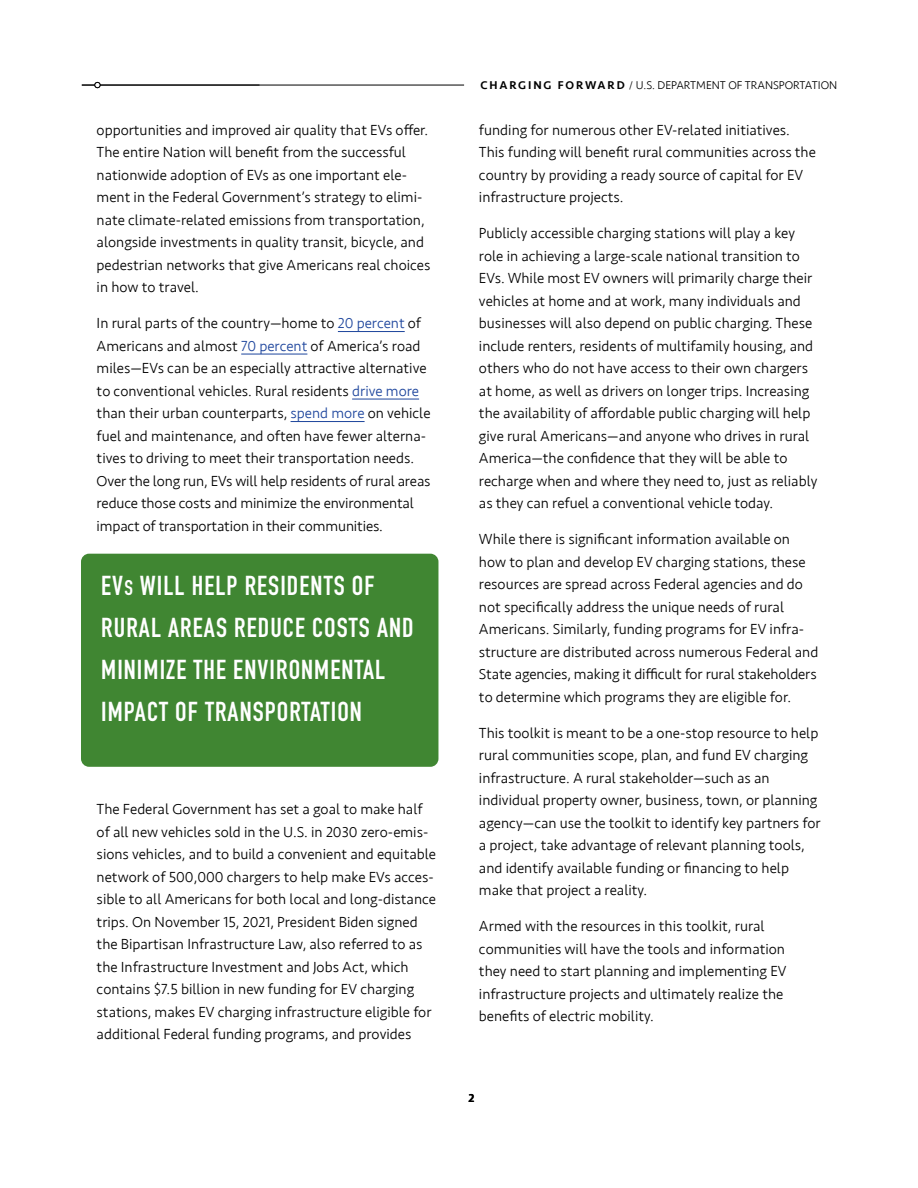
<style>
.page{position:relative;width:918px;height:1188px;background:#fff}
.page>*{position:absolute;margin:0;border:0;box-sizing:border-box;transform-origin:0 0}
.t1{font:700 27px/42px "DIN Condensed";letter-spacing:.04em;color:#fff}
.t2{font:300 15px/22.5px "Seravek";color:#000}
.t3{font:500 12px "Seravek";color:#000}
.t4{font:300 11.7px "Seravek";color:#000}
.s1{color:#1c449c}
.s2{font-size:21px}
.s3{font-weight:500}
.s4{font-family:"Minion Pro";font-weight:400}
</style>
<div class="page">
<hr style="left:82px;top:85px;width:382px;height:1px;background:#000">
<svg style="left:94px;top:82px;width:6px;height:6px"></svg>
<hr style="left:338px;top:331px;width:67px;height:1px;background:#1c449c">
<hr style="left:241px;top:354px;width:66px;height:1px;background:#1c449c">
<hr style="left:352px;top:399px;width:67px;height:1px;background:#1c449c">
<hr style="left:291px;top:421px;width:74px;height:1px;background:#1c449c">
<div style="left:81px;top:554px;width:357px;height:213px;background:#408632;border-radius:8px"></div>
<p class="t2" style="left:97px;top:119px;width:335px">opportunities and improved air quality that EVs offer.<br>The entire Nation will benefit from the successful nationwide adoption of EVs as one important ele&shy;ment in the Federal Government’s strategy to elimi&shy;nate climate-related emissions from transportation, alongside investments in quality transit, bicycle, and pedestrian networks that give Americans real choices in how to travel.</p>
<p class="t2" style="left:97px;top:312px;width:335px">In rural parts of the country—home to <span class="s1">20 percent</span> of Americans and almost <span class="s1">70 percent</span> of America’s road miles—EVs can be an especially attractive alternative to conventional vehicles. Rural residents <span class="s1">drive more </span>than their urban counterparts, <span class="s1">spend more</span> on vehicle fuel and maintenance, and often have fewer alterna&shy;tives to driving to meet their transportation needs.<br>Over the long run, EVs will help residents of rural areas reduce those costs and minimize the environmental impact of transportation in their communities.</p>
<p class="t1" style="left:101px;top:564px;width:314px">EV<span class="s2">S</span> WILL HELP RESIDENTS OF<br>RURAL AREAS REDUCE COSTS AND<br>MINIMIZE THE ENVIRONMENTAL<br>IMPACT OF TRANSPORTATION</p>
<p class="t2" style="left:97px;top:798px;width:341px">The Federal Government has set a goal to make half of all new vehicles sold in the U.S. in 2030 zero-emis&shy;sions vehicles, and to build a convenient and equitable network of 500,000 chargers to help make EVs acces&shy;sible to all Americans for both local and long-distance trips. On November 15, 2021, President Biden signed the Bipartisan Infrastructure Law, also referred to as the Infrastructure Investment and Jobs Act, which contains $7.5 billion in new funding for EV charging stations, makes EV charging infrastructure eligible for additional Federal funding programs, and provides</p>
<p class="t4" style="left:480px;top:78px;width:358px"><span class="s3">C H A RG I N G F O RWA R D</span> <span class="s4">/</span> U.S. DEPARTMENT OF TRANSPORTATION</p>
<p class="t2" style="left:479px;top:119px;width:338px">funding for numerous other EV-related initiatives.<br>This funding will benefit rural communities across the country by providing a ready source of capital for EV infrastructure projects.</p>
<p class="t2" style="left:479px;top:222px;width:340px">Publicly accessible charging stations will play a key role in achieving a large-scale national transition to EVs. While most EV owners will primarily charge their vehicles at home and at work, many individuals and businesses will also depend on public charging. These include renters, residents of multifamily housing, and others who do not have access to their own chargers at home, as well as drivers on longer trips. Increasing the availability of affordable public charging will help give rural Americans—and anyone who drives in rural America—the confidence that they will be able to recharge when and where they need to, just as reliably as they can refuel a conventional vehicle today.</p>
<p class="t2" style="left:479px;top:528px;width:341px">While there is significant information available on how to plan and develop EV charging stations, these resources are spread across Federal agencies and do not specifically address the unique needs of rural Americans. Similarly, funding programs for EV infra&shy;structure are distributed across numerous Federal and State agencies, making it difficult for rural stakeholders to determine which programs they are eligible for.</p>
<p class="t2" style="left:479px;top:722px;width:343px">This toolkit is meant to be a one-stop resource to help rural communities scope, plan, and fund EV charging infrastructure. A rural stakeholder—such as an individual property owner, business, town, or planning agency—can use the toolkit to identify key partners for a project, take advantage of relevant planning tools, and identify available funding or financing to help make that project a reality.</p>
<p class="t2" style="left:479px;top:915px;width:309px">Armed with the resources in this toolkit, rural communities will have the tools and information they need to start planning and implementing EV infrastructure projects and ultimately realize the benefits of electric mobility.</p>
<p class="t3" style="left:469px;top:1091px;width:7px">2</p>
</div>
